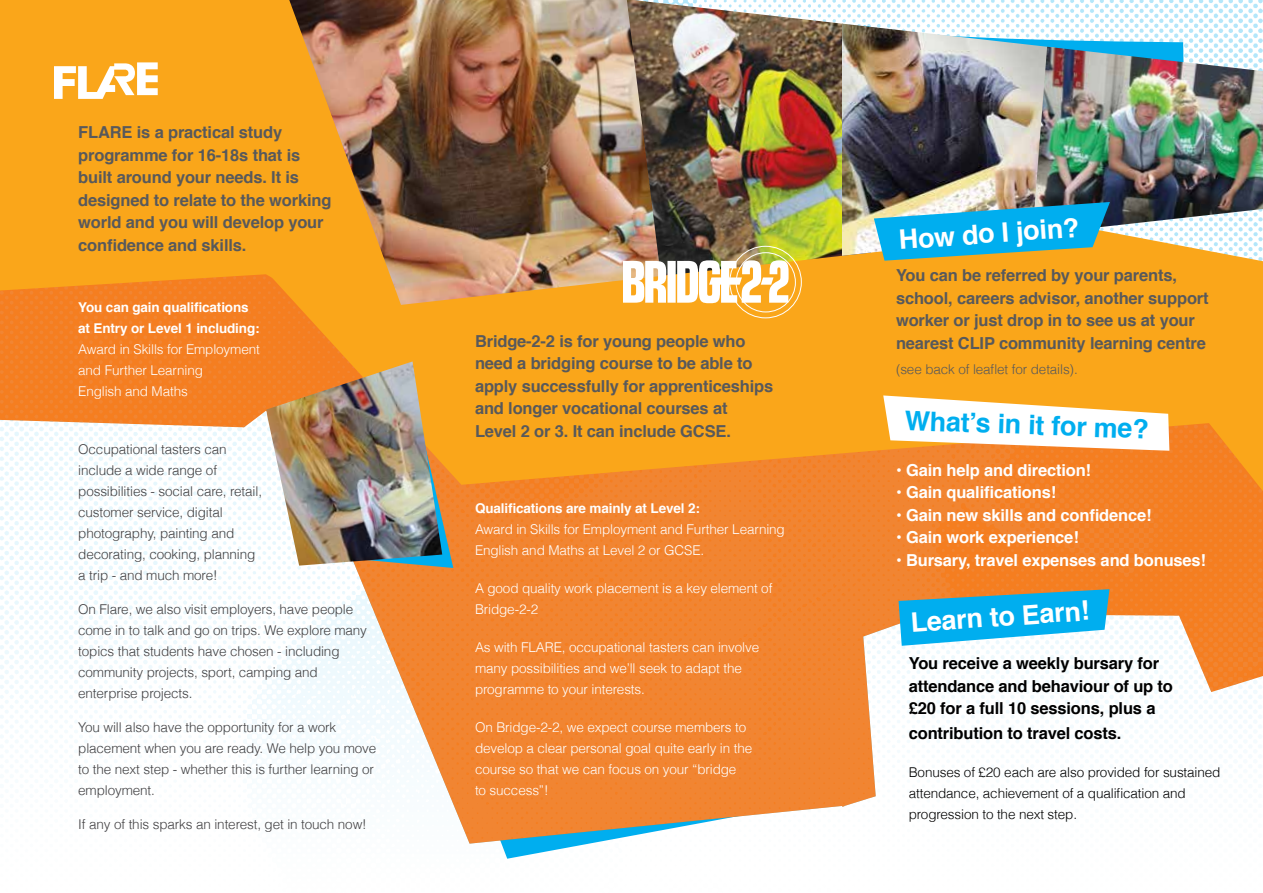
<style>
.page{position:relative;width:1263px;height:893px;background:#fff}
.page>*{position:absolute;margin:0;border:0;box-sizing:border-box;transform-origin:0 0}
.t1{font:700 27px "Helvetica";color:#fff}
.t2{font:700 27px "Helvetica";color:#00aeef}
.t3{font:700 16.5px/22.5px "Helvetica";letter-spacing:-.01em;color:#58595b}
.t4{font:700 16.5px "Helvetica";letter-spacing:-.01em;color:#fff}
.t5{font:700 16.5px/22.5px "Helvetica";letter-spacing:-.01em;color:#000}
.t6{font:300 13.5px/21px "Helvetica";letter-spacing:-.01em;color:#414042}
.t7{font:300 13.5px/21px "Helvetica";letter-spacing:-.01em;color:#fff}
.t8{font:300 13.5px/21px "Helvetica";letter-spacing:-.01em;color:#000}
.t9{font:700 13.5px/21px "Helvetica";letter-spacing:-.01em;color:#fff}
.t10{font:300 13.5px "Helvetica";letter-spacing:-.01em;color:#58595b}
</style>
<div class="page">
<svg style="left:501px;top:844px;width:86px;height:15px"></svg>
<img style="left:0;top:0;width:1263px;height:844px">
<svg style="left:0;top:0;width:289px;height:361px;background:#f89d1c"></svg>
<svg style="left:246px;top:132px;width:1017px;height:359px;background:#f8a020"></svg>
<svg style="left:315px;top:434px;width:138px;height:134px;background:#cd9752"></svg>
<img style="left:289px;top:0;width:338px;height:305px">
<img style="left:627px;top:0;width:244px;height:276px">
<img style="left:842px;top:24px;width:213px;height:232px">
<img style="left:1032px;top:47px;width:231px;height:188px">
<svg style="left:883px;top:395px;width:286px;height:56px"></svg>
<svg style="left:54px;top:62px;width:104px;height:37px"></svg>
<svg style="left:898px;top:589px;width:211px;height:57px;background:#41b5db"></svg>
<svg style="left:874px;top:202px;width:236px;height:59px;background:#43aec3"></svg>
<img style="left:266px;top:361px;width:176px;height:205px">
<img style="left:623px;top:245px;width:179px;height:74px">
<p class="t3" style="left:78px;top:121px;width:255px">FLARE is a practical study programme for 16-18s that is built around your needs. It is designed to relate to the working world and you will develop your confidence and skills.</p>
<p class="t9" style="left:78px;top:297px;width:183px">You can gain qualifications at Entry or Level 1 including:</p>
<p class="t7" style="left:78px;top:338px;width:183px">Award in Skills for Employment and Further Learning<br>English and Maths</p>
<p class="t6" style="left:78px;top:438px;width:185px">Occupational tasters can include a wide range of possibilities - social care, retail, customer service, digital photography, painting and decorating, cooking, planning a trip - and much more!</p>
<p class="t6" style="left:78px;top:598px;width:290px">On Flare, we also visit employers, have people come in to talk and go on trips. We explore many topics that students have chosen - including community projects, sport, camping and enterprise projects.</p>
<p class="t6" style="left:78px;top:716px;width:300px">You will also have the opportunity for a work placement when you are ready. We help you move to the next step - whether this is further learning or employment.</p>
<p class="t6" style="left:78px;top:813px;width:290px">If any of this sparks an interest, get in touch now!</p>
<p class="t3" style="left:475px;top:330px;width:300px">Bridge-2-2 is for young people who need a bridging course to be able to apply successfully for apprenticeships and longer vocational courses at<br>Level 2 or 3. It can include GCSE.</p>
<p class="t9" style="left:475px;top:498px;width:226px">Qualifications are mainly at Level 2:</p>
<p class="t7" style="left:475px;top:518px;width:311px">Award in Skills for Employment and Further Learning<br>English and Maths at Level 2 or GCSE.</p>
<p class="t7" style="left:475px;top:577px;width:299px">A good quality work placement is a key element of<br>Bridge-2-2</p>
<p class="t7" style="left:475px;top:636px;width:286px">As with FLARE, occupational tasters can involve many possibilities and we’ll seek to adapt the programme to your interests.</p>
<p class="t7" style="left:475px;top:716px;width:279px">On Bridge-2-2, we expect course members to develop a clear personal goal quite early in the course so that we can focus on your “bridge<br>to success”!</p>
<h1 class="t1" style="left:897px;top:218px;width:182px;rotate:-4deg">How do I join?</h1>
<p class="t3" style="left:896px;top:264px;width:314px">You can be referred by your parents, school, careers advisor, another support worker or just drop in to see us at your nearest CLIP community learning centre</p>
<p class="t10" style="left:896px;top:358px;width:183px">(see back of leaflet for details).</p>
<h1 class="t2" style="left:905px;top:399px;width:246px;rotate:2deg">What’s in it for me?</h1>
<p class="t4" style="left:896px;top:457px;width:197px">• Gain help and direction!</p>
<p class="t4" style="left:896px;top:479px;width:162px">• Gain qualifications!</p>
<p class="t4" style="left:896px;top:502px;width:257px">• Gain new skills and confidence!</p>
<p class="t4" style="left:896px;top:524px;width:184px">• Gain work experience!</p>
<p class="t4" style="left:896px;top:547px;width:312px">• Bursary, travel expenses and bonuses!</p>
<h1 class="t1" style="left:909px;top:601px;width:181px;rotate:-4deg">Learn to Earn!</h1>
<p class="t5" style="left:909px;top:652px;width:266px">You receive a weekly bursary for attendance and behaviour of up to £20 for a full 10 sessions, plus a</p>
<p class="t5" style="left:909px;top:722px;width:214px">contribution to travel costs.</p>
<p class="t8" style="left:909px;top:761px;width:313px">Bonuses of £20 each are also provided for sustained attendance, achievement of a qualification and progression to the next step.</p>
</div>
